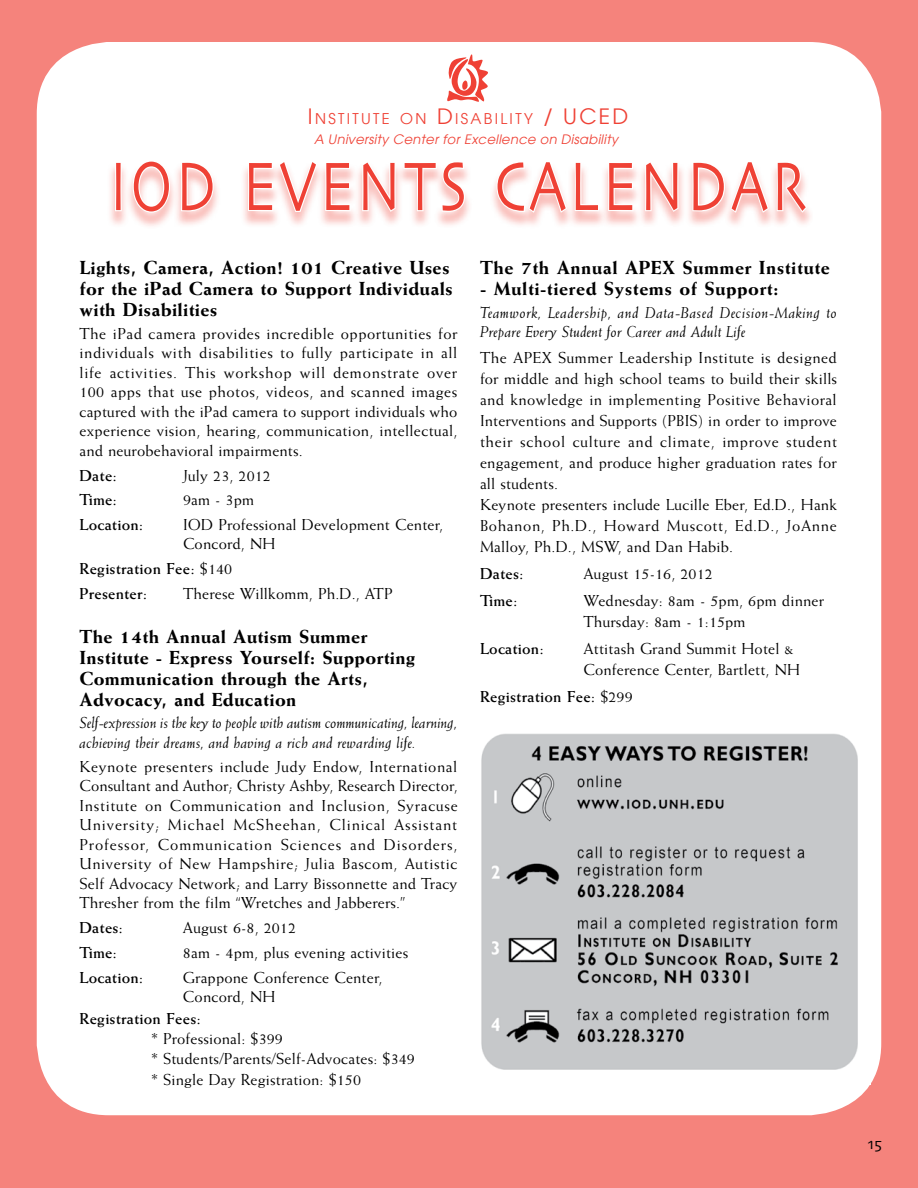
<style>
.page{position:relative;width:918px;height:1188px;background:#f5837c}
.page>*{position:absolute;margin:0;border:0;box-sizing:border-box;transform-origin:0 0}
.t1{font:72.15px "Skia CC";letter-spacing:.065em;color:#ef4135;scale:.77 1}
.t2{font:800 18.9px/21px "Weiss";letter-spacing:.015em;color:#000}
.t3{font:16.5px "Skia CC";color:#000}
.t4{font:15.9px/19.5px "Weiss";letter-spacing:.01em;color:#000}
.t5{font:700 15.9px/24.9px "Weiss";letter-spacing:.01em;color:#000}
.t6{font:italic 15.9px/19.5px "Weiss";letter-spacing:.01em;color:#000}
.t7{font:italic 15.9px/19.5px "Weiss";letter-spacing:.03em;color:#000}
.t8{font:14.85px "Avant Garde";letter-spacing:.155em;color:#ef4135}
.t9{font:italic 13.05px "Avant Garde";letter-spacing:.025em;color:#ef4135}
.s1{font-size:21.15px}
.s2{font-weight:400}
</style>
<div class="page">
<div style="left:37px;top:42px;width:844px;height:1073px;background:#fff;border-radius:72px"></div>
<div style="left:105px;top:160px;width:708px;height:68px;background:#ef4135;opacity:.35"></div>
<svg style="left:114px;top:161px;width:9px;height:51px"></svg>
<svg style="left:131px;top:160px;width:40px;height:54px"></svg>
<svg style="left:180px;top:160px;width:35px;height:53px"></svg>
<svg style="left:247px;top:160px;width:105px;height:53px"></svg>
<svg style="left:361px;top:160px;width:105px;height:53px"></svg>
<svg style="left:495px;top:160px;width:73px;height:55px"></svg>
<svg style="left:574px;top:161px;width:26px;height:51px"></svg>
<svg style="left:607px;top:161px;width:28px;height:51px"></svg>
<svg style="left:644px;top:160px;width:36px;height:53px"></svg>
<svg style="left:691px;top:160px;width:79px;height:55px"></svg>
<svg style="left:776px;top:160px;width:33px;height:54px"></svg>
<svg style="left:447px;top:54px;width:41px;height:48px"></svg>
<img style="left:481px;top:733px;width:389px;height:351px">
<p class="t8" style="left:308px;top:110px;width:322px"><span class="s1">I</span>NSTI TUTE ON <span class="s1">D</span>I SABI LI TY <span class="s1">/ UCED</span></p>
<p class="t9" style="left:314px;top:132px;width:306px">A University Center for Excellence on Disability</p>
<h1 class="t1" style="left:110px;top:146px;width:366px">IOD EVENTS</h1>
<h1 class="t1" style="left:494px;top:146px;width:243px">CALENDAR</h1>
<p class="t2" style="left:80px;top:257px;width:375px">Lights, Camera, Action! 101 Creative Uses for the iPad Camera to Support Individuals with Disabilities</p>
<p class="t4" style="left:80px;top:323px;width:380px;text-align:justify">The iPad camera provides incredible opportunities for individuals with disabilities to fully participate in all life activities. This workshop will demonstrate over 100 apps that use photos, videos, and scanned images captured with the iPad camera to support individuals who experience vision, hearing, communication, intellectual, and neurobehavioral impairments.</p>
<p class="t5" style="left:80px;top:462px;width:39px">Date:</p>
<p class="t4" style="left:183px;top:465px;width:89px">July 23, 2012</p>
<p class="t5" style="left:80px;top:487px;width:39px">Time:</p>
<p class="t4" style="left:183px;top:490px;width:73px">9am - 3pm</p>
<p class="t5" style="left:80px;top:512px;width:65px">Location:</p>
<p class="t4" style="left:183px;top:515px;width:262px;line-height:18.9px">IOD Professional Development Center,<br>Concord, NH</p>
<p class="t5" style="left:80px;top:556px;width:154px">Registration Fee: <span class="s2">$140<br></span>Presenter:</p>
<p class="t4" style="left:183px;top:584px;width:211px">Therese Willkomm, Ph.D., ATP</p>
<p class="t2" style="left:80px;top:625px;width:337px">The 14th Annual Autism Summer<br>Institute - Express Yourself: Supporting<br>Communication through the Arts,<br>Advocacy, and Education</p>
<p class="t6" style="left:80px;top:713px;width:380px">Self-expression is the key to people with autism communicating, learning, achieving their dreams, and having a rich and rewarding life.</p>
<p class="t4" style="left:80px;top:756px;width:380px;text-align:justify">Keynote presenters include Judy Endow, International Consultant and Author; Christy Ashby, Research Director, Institute on Communication and Inclusion, Syracuse University; Michael McSheehan, Clinical Assistant Professor, Communication Sciences and Disorders, University of New Hampshire; Julia Bascom, Autistic Self Advocacy Network; and Larry Bissonnette and Tracy Thresher from the film “Wretches and Jabberers.”</p>
<p class="t5" style="left:80px;top:915px;width:45px">Dates:</p>
<p class="t4" style="left:183px;top:918px;width:115px">August 6-8, 2012</p>
<p class="t5" style="left:80px;top:940px;width:39px">Time:</p>
<p class="t4" style="left:183px;top:942px;width:227px">8am - 4pm, plus evening activities</p>
<p class="t5" style="left:80px;top:965px;width:65px">Location:</p>
<p class="t4" style="left:183px;top:968px;width:201px;line-height:18.9px">Grappone Conference Center,<br>Concord, NH</p>
<p class="t5" style="left:80px;top:1005px;width:123px">Registration Fees:</p>
<p class="t4" style="left:151px;top:1028px;width:265px;line-height:20.4px">* Professional: $399<br>* Students/Parents/Self-Advocates: $349 * Single Day Registration: $150</p>
<p class="t2" style="left:480px;top:257px;width:351px">The 7th Annual APEX Summer Institute</p>
<p class="t2" style="left:480px;top:278px;width:300px">- Multi-tiered Systems of Support:</p>
<p class="t7" style="left:480px;top:302px;width:359px">Teamwork, Leadership, and Data-Based Decision-Making to<br>Prepare Every Student for Career and Adult Life</p>
<p class="t4" style="left:480px;top:347px;width:359px;line-height:21px">The APEX Summer Leadership Institute is designed for middle and high school teams to build their skills and knowledge in implementing Positive Behavioral Interventions and Supports (PBIS) in order to improve their school culture and climate, improve student engagement, and produce higher graduation rates for all students.<br>Keynote presenters include Lucille Eber, Ed.D., Hank Bohanon, Ph.D., Howard Muscott, Ed.D., JoAnne Malloy, Ph.D., MSW, and Dan Habib.</p>
<p class="t5" style="left:480px;top:561px;width:45px">Dates:</p>
<p class="t4" style="left:584px;top:563px;width:131px">August 15-16, 2012</p>
<p class="t5" style="left:480px;top:588px;width:39px">Time:</p>
<p class="t4" style="left:584px;top:590px;width:242px;line-height:21px">Wednesday: 8am - 5pm, 6pm dinner<br>Thursday: 8am - 1:15pm</p>
<p class="t5" style="left:480px;top:636px;width:65px">Location:</p>
<p class="t4" style="left:584px;top:638px;width:218px;line-height:21px">Attitash Grand Summit Hotel &amp;<br>Conference Center, Bartlett, NH</p>
<p class="t5" style="left:480px;top:684px;width:154px">Registration Fee: <span class="s2">$299</span></p>
<p class="t3" style="left:868px;top:1134px;width:16px">15</p>
</div>
